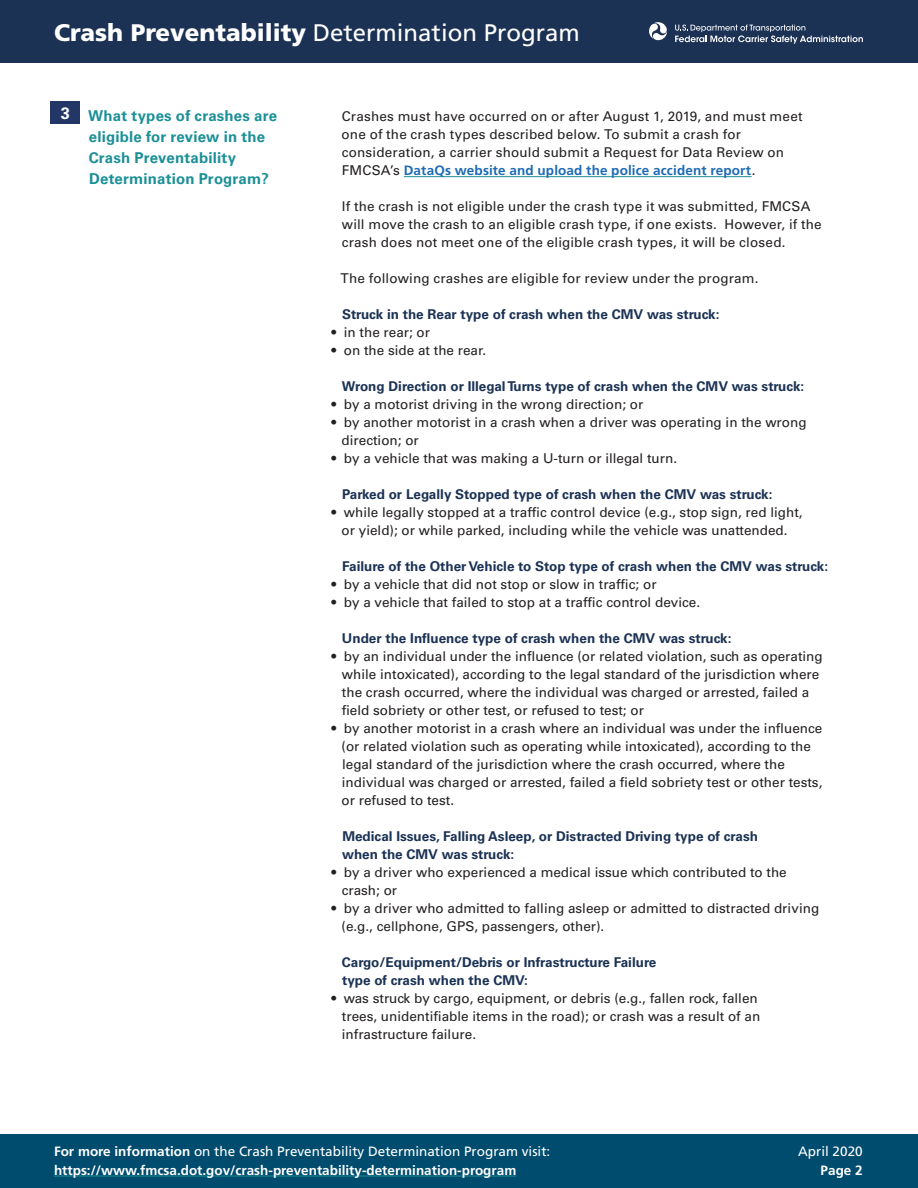
<style>
.page{position:relative;width:918px;height:1188px;background:#fff}
.page>*{position:absolute;margin:0;border:0;box-sizing:border-box;transform-origin:0 0}
.t1{font:24px "Frutiger";color:#fff}
.t2{font:700 15px/21px "Univers";letter-spacing:.015em;color:#1c9097}
.BT{font:13.5px/18px "Univers";color:#231f20}
.SB{font:700 13.5px/18px "Univers";color:#1b3254}
.t3{font:700 13.5px/18.8px "Frutiger";color:#fff}
.t4{font:13.5px "Frutiger";color:#fff}
.s1{font-weight:900}
.s2{font-size:16.5px;color:#fff}
.s3{font-family:"Frutiger";font-weight:700;color:#1d6ab5}
.s4{font-weight:400}
</style>
<div class="page">
<div style="left:0;top:0;width:918px;height:63px;background:#1b3254"></div>
<div style="left:0;top:1134px;width:918px;height:54px;background:#004c6e"></div>
<hr style="left:54px;top:1176px;width:462px;height:1px;background:#1c9097">
<svg style="left:649px;top:22px;width:18px;height:19px"></svg>
<svg style="left:675px;top:25px;width:188px;height:19px"></svg>
<hr style="left:404px;top:176px;width:348px;height:1px;background:#1c9097">
<div style="left:51px;top:101px;width:29px;height:23px;background:#233767"></div>
<h1 class="t1" style="left:54px;top:18px;width:527px"><span class="s1">Crash Preventability</span> Determination Program</h1>
<p class="t2" style="left:89px;top:105px;width:190px;text-indent:-28px"><span class="s2">3</span> What types of crashes are eligible for review in the<br>Crash Preventability<br>Determination Program?</p>
<p class="BT" style="left:342px;top:108px;width:463px">Crashes must have occurred on or after August 1, 2019, and must meet one of the crash types described below. To submit a crash for consideration, a carrier should submit a Request for Data Review on FMCSA’s <span class="s3">DataQs website and upload the police accident report</span>.</p>
<p class="BT" style="left:342px;top:198px;width:482px">If the crash is not eligible under the crash type it was submitted, FMCSA will move the crash to an eligible crash type, if one exists. However, if the crash does not meet one of the eligible crash types, it will be closed.</p>
<p class="BT" style="left:340px;top:270px;width:419px">The following crashes are eligible for review under the program.</p>
<h2 class="SB" style="left:342px;top:306px;width:379px">Struck in the Rear type of crash when the CMV was struck:</h2>
<p class="BT" style="left:332px;top:324px;width:100px">• in the rear; or</p>
<p class="BT" style="left:332px;top:342px;width:156px">• on the side at the rear.</p>
<h2 class="SB" style="left:342px;top:378px;width:464px">Wrong Direction or Illegal Turns type of crash when the CMV was struck:</h2>
<p class="BT" style="left:332px;top:396px;width:313px">• by a motorist driving in the wrong direction; or</p>
<p class="BT" style="left:342px;top:414px;width:467px;text-indent:-10px">• by another motorist in a crash when a driver was operating in the wrong direction; or</p>
<p class="BT" style="left:332px;top:450px;width:347px">• by a vehicle that was making a U-turn or illegal turn.</p>
<h2 class="SB" style="left:342px;top:486px;width:432px">Parked or Legally Stopped type of crash when the CMV was struck:</h2>
<p class="BT" style="left:332px;top:504px;width:473px;text-align:center">• while legally stopped at a traffic control device (e.g., stop sign, red light, or yield); or while parked, including while the vehicle was unattended.</p>
<h2 class="SB" style="left:342px;top:558px;width:487px">Failure of the Other Vehicle to Stop type of crash when the CMV was struck:</h2>
<p class="BT" style="left:332px;top:576px;width:327px">• by a vehicle that did not stop or slow in traffic; or</p>
<p class="BT" style="left:332px;top:594px;width:370px">• by a vehicle that failed to stop at a traffic control device.</p>
<h2 class="SB" style="left:342px;top:630px;width:391px">Under the Influence type of crash when the CMV was struck:</h2>
<p class="BT" style="left:342px;top:648px;width:483px;text-indent:-10px">• by an individual under the influence (or related violation, such as operating while intoxicated), according to the legal standard of the jurisdiction where the crash occurred, where the individual was charged or arrested, failed a field sobriety or other test, or refused to test; or</p>
<p class="BT" style="left:342px;top:720px;width:482px;text-indent:-10px">• by another motorist in a crash where an individual was under the influence (or related violation such as operating while intoxicated), according to the legal standard of the jurisdiction where the crash occurred, where the individual was charged or arrested, failed a field sobriety test or other tests, or refused to test.</p>
<h2 class="SB" style="left:342px;top:828px;width:418px">Medical Issues, Falling Asleep, or Distracted Driving type of crash when the CMV was struck:</h2>
<p class="BT" style="left:342px;top:864px;width:447px;text-indent:-10px">• by a driver who experienced a medical issue which contributed to the crash; or</p>
<p class="BT" style="left:342px;top:900px;width:479px;text-indent:-10px">• by a driver who admitted to falling asleep or admitted to distracted driving (e.g., cellphone, GPS, passengers, other).</p>
<h2 class="SB" style="left:342px;top:954px;width:316px">Cargo/Equipment/Debris or Infrastructure Failure type of crash when the CMV:</h2>
<p class="BT" style="left:342px;top:990px;width:420px;text-indent:-10px">• was struck by cargo, equipment, or debris (e.g., fallen rock, fallen trees, unidentifiable items in the road); or crash was a result of an infrastructure failure.</p>
<p class="t3" style="left:54px;top:1142px;width:498px">For more information <span class="s4">on the Crash Preventability Determination Program visit: </span>https://www.fmcsa.dot.gov/crash-preventability-determination-program</p>
<p class="t4" style="left:798px;top:1143px;width:66px">April 2020</p>
<p class="t3" style="left:821px;top:1161px;width:44px">Page 2</p>
</div>
